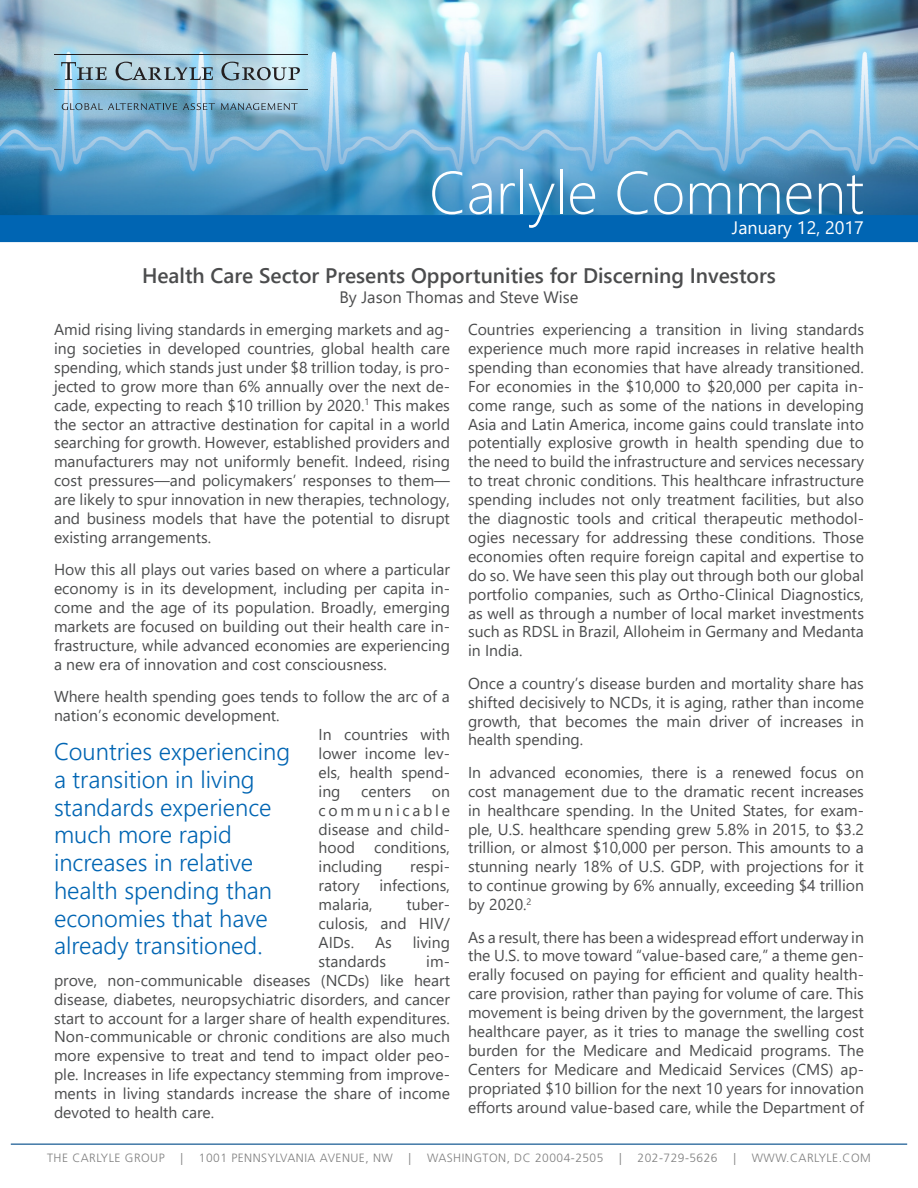
<style>
.page{position:relative;width:918px;height:1188px;background:#fff}
.page>*{position:absolute;margin:0;border:0;box-sizing:border-box;transform-origin:0 0}
.t1{font:300 60px "Segoe UI";color:#fff}
.t2{font:300 24px/27.8px "Segoe UI";color:#0065b3}
.t3{font:600 21px "Segoe UI";color:#4b4c4d}
.t4{font:18px "Segoe UI";color:#fff}
.t5{font:16.5px "Segoe UI";color:#4b4c4d}
.t6{font:15.75px/18.9px "Segoe UI";color:#4b4c4d;text-align:justify}
.t7{font:300 12px "Frutiger LT Std";letter-spacing:.04em;color:#7f7f7f}
</style>
<div class="page">
<img style="left:0;top:0;width:918px;height:215px">
<svg style="left:61px;top:62px;width:45px;height:18px"></svg>
<svg style="left:116px;top:62px;width:97px;height:18px;background:#93adba"></svg>
<svg style="left:221px;top:62px;width:79px;height:18px"></svg>
<hr style="left:54px;top:54px;width:253px;height:1px;background:#231f20">
<hr style="left:54px;top:89px;width:253px;height:1px;background:#231f20">
<svg style="left:62px;top:103px;width:115px;height:7px"></svg>
<svg style="left:183px;top:103px;width:32px;height:7px"></svg>
<svg style="left:221px;top:103px;width:77px;height:7px"></svg>
<div style="left:1px;top:216px;width:916px;height:25px;background:#0065b3"></div>
<div style="left:0;top:215px;width:918px;height:27px;border:2px solid #0065b3"></div>
<hr style="left:11px;top:1144px;width:896px;height:1px;background:#004a88">
<p class="t1" style="left:429px;top:144px;width:436px">Carlyle Comment</p>
<p class="t4" style="left:732px;top:213px;width:134px">January 12, 2017</p>
<p class="t3" style="left:142px;top:259px;width:635px">Health Care Sector Presents Opportunities for Discerning Investors</p>
<p class="t5" style="left:339px;top:284px;width:241px">By Jason Thomas and Steve Wise</p>
<p class="t6" style="left:54px;top:320px;width:398px">Amid rising living standards in emerging markets and ag&shy;ing societies in developed countries, global health care spending, which stands just under $8 trillion today, is pro&shy;jected to grow more than 6% annually over the next de&shy;cade, expecting to reach $10 trillion by 2020.<sup>1</sup> This makes the sector an attractive destination for capital in a world searching for growth. However, established providers and manufacturers may not uniformly benefit. Indeed, rising cost pressures—and policymakers’ responses to them— are likely to spur innovation in new therapies, technology, and business models that have the potential to disrupt existing arrangements.</p>
<p class="t6" style="left:54px;top:560px;width:398px">How this all plays out varies based on where a particular economy is in its development, including per capita in&shy;come and the age of its population. Broadly, emerging markets are focused on building out their health care in&shy;frastructure, while advanced economies are experiencing a new era of innovation and cost consciousness.</p>
<p class="t6" style="left:54px;top:687px;width:398px">Where health spending goes tends to follow the arc of a nation’s economic development.</p>
<p class="t6" style="left:319px;top:725px;width:133px">In countries with lower income lev&shy;els, health spend&shy;ing</p>
<p class="t2" style="left:54px;top:737px;width:238px">Countries experiencing</p>
<p class="t2" style="left:54px;top:765px;width:202px">a transition in living</p>
<p class="t2" style="left:54px;top:792px;width:219px">standards experience much more rapid</p>
<p class="t2" style="left:54px;top:848px;width:220px">increases in relative health spending than economies that have already transitioned.</p>
<p class="t6" style="left:361px;top:781px;width:52px">centers</p>
<p class="t6" style="left:319px;top:781px;width:133px;text-indent:113px">on communicable disease and child&shy;hood conditions, including</p>
<p class="t6" style="left:319px;top:857px;width:133px;text-indent:92px">respi&shy;ratory infections, malaria,</p>
<p class="t6" style="left:319px;top:895px;width:133px;text-indent:88px">tuber&shy;culosis, and HIV/ AIDs.</p>
<p class="t6" style="left:375px;top:933px;width:18px">As</p>
<p class="t6" style="left:413px;top:933px;width:39px">living</p>
<p class="t6" style="left:319px;top:952px;width:69px">standards</p>
<p class="t6" style="left:54px;top:952px;width:398px;text-indent:372px">im&shy;prove, non-communicable diseases (NCDs) like heart disease, diabetes, neuropsychiatric disorders, and cancer start to account for a larger share of health expenditures.<br>Non-communicable or chronic conditions are also much more expensive to treat and tend to impact older peo&shy;ple. Increases in life expectancy stemming from improve&shy;ments in living standards increase the share of income devoted to health care.</p>
<p class="t6" style="left:468px;top:320px;width:398px">Countries experiencing a transition in living standards experience much more rapid increases in relative health spending than economies that have already transitioned.<br>For economies in the $10,000 to $20,000 per capita in&shy;come range, such as some of the nations in developing Asia and Latin America, income gains could translate into potentially explosive growth in health spending due to the need to build the infrastructure and services necessary to treat chronic conditions. This healthcare infrastructure spending includes not only treatment facilities, but also the diagnostic tools and critical therapeutic methodol&shy;ogies necessary for addressing these conditions. Those economies often require foreign capital and expertise to do so. We have seen this play out through both our global portfolio companies, such as Ortho-Clinical Diagnostics, as well as through a number of local market investments such as RDSL in Brazil, Alloheim in Germany and Medanta in India.</p>
<p class="t6" style="left:468px;top:673px;width:398px">Once a country’s disease burden and mortality share has shifted decisively to NCDs, it is aging, rather than income growth, that becomes the main driver of increases in health spending.</p>
<p class="t6" style="left:468px;top:763px;width:398px">In advanced economies, there is a renewed focus on cost management due to the dramatic recent increases in healthcare spending. In the United States, for exam&shy;ple, U.S. healthcare spending grew 5.8% in 2015, to $3.2 trillion, or almost $10,000 per person. This amounts to a stunning nearly 18% of U.S. GDP, with projections for it to continue growing by 6% annually, exceeding $4 trillion by 2020.<sup>2</sup></p>
<p class="t6" style="left:468px;top:927px;width:398px">As a result, there has been a widespread effort underway in the U.S. to move toward “value-based care,” a theme gen&shy;erally focused on paying for efficient and quality health&shy;care provision, rather than paying for volume of care. This movement is being driven by the government, the largest healthcare payer, as it tries to manage the swelling cost burden for the Medicare and Medicaid programs. The Centers for Medicare and Medicaid Services (CMS) ap&shy;propriated $10 billion for the next 10 years for innovation efforts around value-based care, while the Department of</p>
<p class="t7" style="left:47px;top:1151px;width:119px">THE CARLYLE GROUP</p>
<p class="t7" style="left:181px;top:1151px;width:4px">|</p>
<p class="t7" style="left:199px;top:1151px;width:195px">1001 PENNSYLVANIA AVENUE, NW</p>
<p class="t7" style="left:409px;top:1151px;width:4px">|</p>
<p class="t7" style="left:427px;top:1151px;width:178px">WASHINGTON, DC 20004-2505</p>
<p class="t7" style="left:619px;top:1151px;width:4px">|</p>
<p class="t7" style="left:638px;top:1151px;width:81px">202-729-5626</p>
<p class="t7" style="left:733px;top:1151px;width:4px">|</p>
<p class="t7" style="left:752px;top:1151px;width:121px">WWW.CARLYLE.COM</p>
</div>
